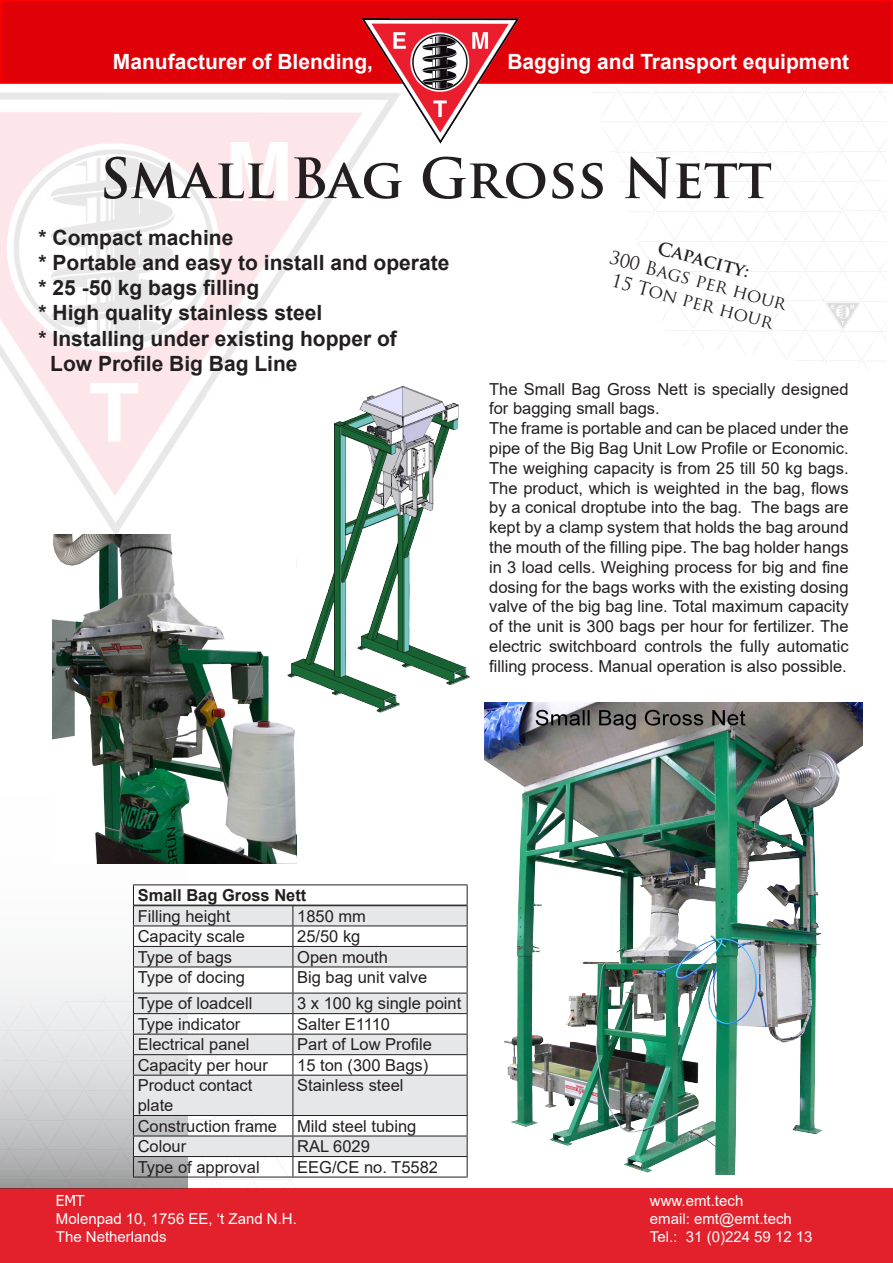
<style>
.page{position:relative;width:893px;height:1263px;background:#fff}
.page>*{position:absolute;margin:0;border:0;box-sizing:border-box;transform-origin:0 0}
.hoofdstekst_arial_12{font:700 54px "Trajan Pro";color:#231f20}
.Standaard{font:700 21px "Arial";color:#231f20}
.t1{font:700 21px "Arial";color:#fff}
.Standaard-2{font:18px "Trajan Pro";color:#231f20}
.hoofdstekst_arial_12-2{font:700 18px "Trajan Pro";color:#231f20}
.Hoofdtekst_Arial_12{font:16.5px/19.8px "Arial";color:#231f20}
.Standaard-3{font:16.5px/19.8px "Arial";color:#231f20}
.Kop_5{font:700 16.5px "Arial";color:#231f20}
.t2{font:15px "Arial";color:#fff}
.t3{font:15px "Tahoma";color:#fff}
</style>
<div class="page">
<div style="left:0;top:1188px;width:893px;height:75px;background:#e3212c"></div>
<img style="left:187px;top:1157px;width:110px;height:31px">
<img style="left:592px;top:86px;width:295px;height:283px">
<svg style="left:0;top:885px;width:187px;height:303px"></svg>
<div style="left:1px;top:1px;width:891px;height:82px;background:#df0008"></div>
<div style="left:0;top:0;width:893px;height:84px;border:2px solid #f00"></div>
<img style="left:0;top:93px;width:365px;height:441px">
<img style="left:356px;top:0;width:169px;height:149px">
<img style="left:52px;top:534px;width:244px;height:330px">
<img style="left:241px;top:378px;width:229px;height:338px">
<img style="left:484px;top:702px;width:378px;height:472px">
<svg style="left:134px;top:906px;width:333px;height:250px;fill:#e6e7e9"></svg>
<hr style="left:133px;top:884px;width:160px;height:1px;background:#231f20">
<hr style="left:293px;top:884px;width:175px;height:1px;background:#231f20">
<hr style="left:133px;top:925px;width:160px;height:1px;background:#231f20">
<hr style="left:293px;top:925px;width:175px;height:1px;background:#231f20">
<hr style="left:133px;top:946px;width:160px;height:1px;background:#231f20">
<hr style="left:293px;top:946px;width:175px;height:1px;background:#231f20">
<hr style="left:133px;top:966px;width:160px;height:1px;background:#231f20">
<hr style="left:293px;top:966px;width:175px;height:1px;background:#231f20">
<hr style="left:133px;top:993px;width:160px;height:1px;background:#231f20">
<hr style="left:293px;top:993px;width:175px;height:1px;background:#231f20">
<hr style="left:133px;top:1013px;width:160px;height:1px;background:#231f20">
<hr style="left:293px;top:1013px;width:175px;height:1px;background:#231f20">
<hr style="left:133px;top:1034px;width:160px;height:1px;background:#231f20">
<hr style="left:293px;top:1034px;width:175px;height:1px;background:#231f20">
<hr style="left:133px;top:1054px;width:160px;height:1px;background:#231f20">
<svg style="left:133px;top:885px;width:1px;height:190px"></svg>
<hr style="left:293px;top:1054px;width:175px;height:1px;background:#231f20">
<svg style="left:293px;top:906px;width:1px;height:169px"></svg>
<svg style="left:467px;top:885px;width:1px;height:190px"></svg>
<hr style="left:133px;top:1075px;width:160px;height:1px;background:#231f20">
<hr style="left:133px;top:1075px;width:1px;height:40px;background:#231f20">
<hr style="left:293px;top:1075px;width:175px;height:1px;background:#231f20">
<hr style="left:293px;top:1075px;width:1px;height:40px;background:#231f20">
<hr style="left:467px;top:1075px;width:1px;height:40px;background:#231f20">
<hr style="left:133px;top:1115px;width:160px;height:1px;background:#231f20">
<hr style="left:293px;top:1115px;width:175px;height:1px;background:#231f20">
<hr style="left:133px;top:1136px;width:160px;height:1px;background:#231f20">
<hr style="left:293px;top:1136px;width:175px;height:1px;background:#231f20">
<svg style="left:133px;top:1116px;width:1px;height:61px"></svg>
<svg style="left:293px;top:1116px;width:1px;height:61px"></svg>
<svg style="left:467px;top:1116px;width:1px;height:61px"></svg>
<hr style="left:134px;top:905px;width:159px;height:1px;background:#231f20">
<hr style="left:293px;top:905px;width:174px;height:1px;background:#231f20">
<hr style="left:133px;top:1156px;width:160px;height:1px;background:#231f20">
<hr style="left:293px;top:1156px;width:175px;height:1px;background:#231f20">
<hr style="left:133px;top:1177px;width:160px;height:1px;background:#231f20">
<hr style="left:293px;top:1177px;width:175px;height:1px;background:#231f20">
<p class="t1" style="left:113px;top:47px;width:262px">Manufacturer of Blending,</p>
<p class="t1" style="left:507px;top:47px;width:343px">Bagging and Transport equipment</p>
<p class="hoofdstekst_arial_12" style="left:99px;top:145px;width:674px">Small Bag Gross Nett</p>
<p class="Standaard" style="left:39px;top:223px;width:196px">* Compact machine</p>
<p class="Standaard" style="left:39px;top:248px;width:412px">* Portable and easy to install and operate</p>
<p class="Standaard" style="left:39px;top:273px;width:222px">* 25 -50 kg bags filling</p>
<p class="Standaard" style="left:39px;top:298px;width:285px">* High quality stainless steel</p>
<p class="Standaard" style="left:39px;top:323px;width:360px">* Installing under existing hopper of</p>
<p class="Standaard" style="left:50px;top:349px;width:249px">Low Profile Big Bag Line</p>
<p class="hoofdstekst_arial_12-2" style="left:661px;top:236px;width:96px;rotate:15deg">Capacity:</p>
<p class="Standaard-2" style="left:613px;top:246px;width:184px;rotate:15deg">300 Bags per hour</p>
<p class="Standaard-2" style="left:615px;top:269px;width:168px;rotate:15deg">15 Ton per hour</p>
<p class="Hoofdtekst_Arial_12" style="left:489px;top:379px;width:361px">The Small Bag Gross Nett is specially designed for bagging small bags.</p>
<p class="Hoofdtekst_Arial_12" style="left:489px;top:418px;width:361px;text-align:justify">The frame is portable and can be placed under the pipe of the Big Bag Unit Low Profile or Economic.<br>The weighing capacity is from 25 till 50 kg bags.<br>The product, which is weighted in the bag, flows by a conical droptube into the bag. The bags are kept by a clamp system that holds the bag around the mouth of the filling pipe. The bag holder hangs in 3 load cells. Weighing process for big and fine dosing for the bags works with the existing dosing valve of the big bag line. Total maximum capacity of the unit is 300 bags per hour for fertilizer. The electric switchboard controls the fully automatic filling process. Manual operation is also possible.</p>
<p class="Kop_5" style="left:138px;top:884px;width:170px">Small Bag Gross Nett</p>
<p class="Standaard-3" style="left:138px;top:906px;width:94px">Filling height</p>
<p class="Standaard-3" style="left:297px;top:906px;width:70px">1850 mm</p>
<p class="Standaard-3" style="left:138px;top:926px;width:109px">Capacity scale</p>
<p class="Standaard-3" style="left:297px;top:926px;width:65px">25/50 kg</p>
<p class="Standaard-3" style="left:138px;top:947px;width:96px">Type of bags</p>
<p class="Standaard-3" style="left:297px;top:947px;width:92px">Open mouth</p>
<p class="Standaard-3" style="left:138px;top:967px;width:109px">Type of docing</p>
<p class="Standaard-3" style="left:297px;top:967px;width:132px">Big bag unit valve</p>
<p class="Standaard-3" style="left:138px;top:993px;width:116px">Type of loadcell</p>
<p class="Standaard-3" style="left:297px;top:993px;width:166px">3 x 100 kg single point</p>
<p class="Standaard-3" style="left:138px;top:1014px;width:104px">Type indicator</p>
<p class="Standaard-3" style="left:297px;top:1014px;width:94px">Salter E1110</p>
<p class="Standaard-3" style="left:138px;top:1034px;width:113px">Electrical panel</p>
<p class="Standaard-3" style="left:297px;top:1034px;width:136px">Part of Low Profile</p>
<p class="Standaard-3" style="left:138px;top:1055px;width:132px">Capacity per hour</p>
<p class="Standaard-3" style="left:297px;top:1055px;width:133px">15 ton (300 Bags)</p>
<p class="Standaard-3" style="left:138px;top:1076px;width:116px">Product contact plate</p>
<p class="Standaard-3" style="left:297px;top:1076px;width:108px">Stainless steel</p>
<p class="Standaard-3" style="left:138px;top:1116px;width:141px">Construction frame</p>
<p class="Standaard-3" style="left:297px;top:1116px;width:121px">Mild steel tubing</p>
<p class="Standaard-3" style="left:138px;top:1136px;width:50px">Colour</p>
<p class="Standaard-3" style="left:297px;top:1136px;width:74px">RAL 6029</p>
<p class="Standaard-3" style="left:138px;top:1157px;width:123px">Type of approval</p>
<p class="Standaard-3" style="left:297px;top:1157px;width:142px">EEG/CE no. T5582</p>
<p class="t3" style="left:56px;top:1190px;width:30px">EMT</p>
<p class="t2" style="left:650px;top:1190px;width:95px">www.emt.tech</p>
<p class="t2" style="left:56px;top:1208px;width:242px">Molenpad 10, 1756 EE, ‘t Zand N.H.</p>
<p class="t2" style="left:650px;top:1208px;width:143px">email: emt@emt.tech</p>
<p class="t2" style="left:56px;top:1226px;width:112px">The Netherlands</p>
<p class="t2" style="left:650px;top:1226px;width:164px">Tel.: 31 (0)224 59 12 13</p>
</div>
